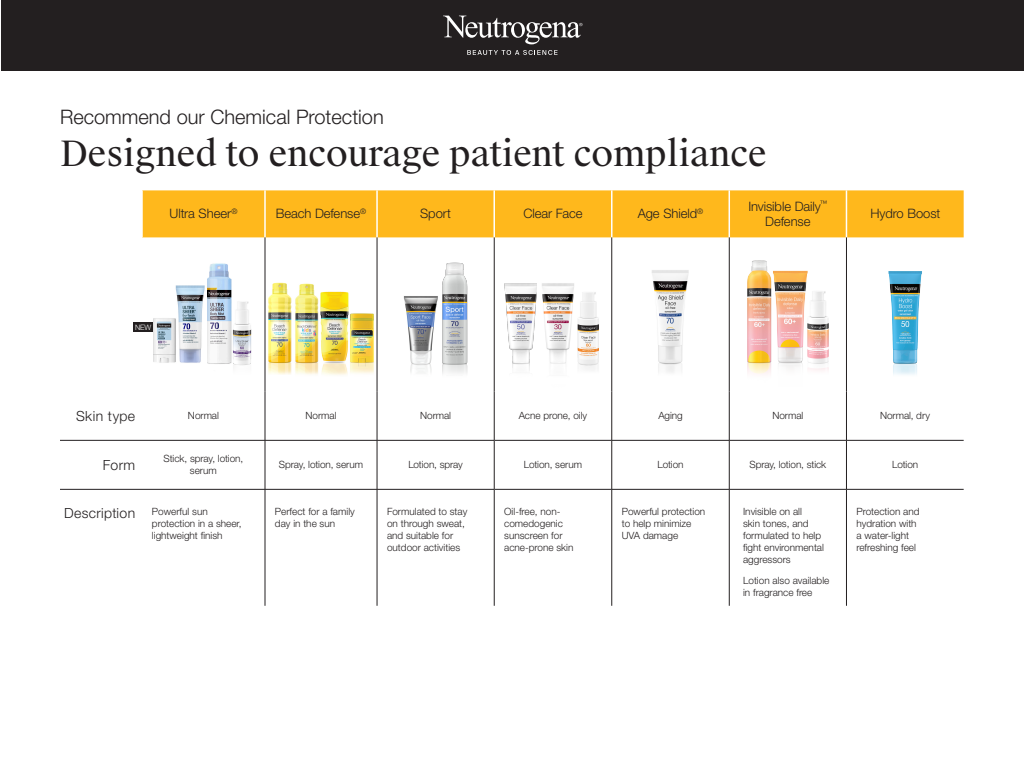
<style>
.page{position:relative;width:1024px;height:768px;background:#fff}
.page>*{position:absolute;margin:0;border:0;box-sizing:border-box;transform-origin:0 0}
.t1{font:35px "Suisse Works";color:#231f20}
.NEW_Eyebrow{font:300 20px "Helvetica Neue LT Std";color:#231f20}
.Default_Grid_Cell{font:300 14px "Helvetica Neue LT Std";letter-spacing:.025em;color:#231f20}
.Column_Header{font:300 13px/15.6px "Helvetica Neue LT Std";letter-spacing:-.005em;color:#231f20;text-align:center}
.Default_Grid_Cell-2{font:300 10px/12px "Helvetica Neue LT Std";color:#231f20}
.SUBHEAD{font:300 7.45px "Helvetica Neue LT Std";color:#fff}
</style>
<div class="page">
<div style="left:1px;top:0;width:1023px;height:70px;background:#231f20"></div>
<svg style="left:467px;top:50px;width:90px;height:5px"></svg>
<svg style="left:443px;top:16px;width:140px;height:28px"></svg>
<div style="left:133px;top:322px;width:21px;height:10px;background:#231f20"></div>
<div style="left:143px;top:190px;width:821px;height:47px;background:#ffb81c"></div>
<hr style="left:264px;top:190px;width:2px;height:47px;background:#fff">
<hr style="left:376px;top:190px;width:2px;height:47px;background:#fff">
<hr style="left:493px;top:190px;width:2px;height:47px;background:#fff">
<hr style="left:611px;top:190px;width:2px;height:47px;background:#fff">
<hr style="left:729px;top:190px;width:1px;height:47px;background:#fff">
<hr style="left:846px;top:190px;width:1px;height:47px;background:#fff">
<hr style="left:265px;top:391px;width:1px;height:49px;background:#231f20">
<hr style="left:377px;top:391px;width:1px;height:49px;background:#231f20">
<hr style="left:494px;top:391px;width:1px;height:49px;background:#231f20">
<hr style="left:612px;top:391px;width:1px;height:49px;background:#231f20">
<hr style="left:729px;top:391px;width:1px;height:49px;background:#231f20">
<hr style="left:846px;top:391px;width:1px;height:49px;background:#231f20">
<hr style="left:265px;top:440px;width:1px;height:49px;background:#231f20">
<hr style="left:377px;top:440px;width:1px;height:49px;background:#231f20">
<hr style="left:494px;top:440px;width:1px;height:49px;background:#231f20">
<hr style="left:612px;top:440px;width:1px;height:49px;background:#231f20">
<hr style="left:729px;top:440px;width:1px;height:49px;background:#231f20">
<hr style="left:846px;top:440px;width:1px;height:49px;background:#231f20">
<hr style="left:265px;top:489px;width:1px;height:117px;background:#231f20">
<hr style="left:377px;top:489px;width:1px;height:117px;background:#231f20">
<hr style="left:494px;top:489px;width:1px;height:117px;background:#231f20">
<hr style="left:612px;top:489px;width:1px;height:117px;background:#231f20">
<hr style="left:729px;top:489px;width:1px;height:117px;background:#231f20">
<hr style="left:846px;top:489px;width:1px;height:117px;background:#231f20">
<hr style="left:265px;top:237px;width:1px;height:154px;background:#231f20">
<hr style="left:377px;top:237px;width:1px;height:154px;background:#231f20">
<hr style="left:494px;top:237px;width:1px;height:154px;background:#231f20">
<hr style="left:612px;top:237px;width:1px;height:154px;background:#231f20">
<hr style="left:729px;top:237px;width:1px;height:154px;background:#231f20">
<hr style="left:846px;top:237px;width:1px;height:154px;background:#231f20">
<hr style="left:60px;top:440px;width:82px;height:1px;background:#231f20">
<hr style="left:142px;top:440px;width:123px;height:1px;background:#231f20">
<hr style="left:265px;top:440px;width:112px;height:1px;background:#231f20">
<hr style="left:377px;top:440px;width:117px;height:1px;background:#231f20">
<hr style="left:60px;top:489px;width:82px;height:1px;background:#231f20">
<hr style="left:142px;top:489px;width:123px;height:1px;background:#231f20">
<hr style="left:265px;top:489px;width:112px;height:1px;background:#231f20">
<hr style="left:377px;top:489px;width:117px;height:1px;background:#231f20">
<hr style="left:494px;top:440px;width:118px;height:1px;background:#231f20">
<hr style="left:612px;top:440px;width:117px;height:1px;background:#231f20">
<hr style="left:729px;top:440px;width:117px;height:1px;background:#231f20">
<hr style="left:846px;top:440px;width:118px;height:1px;background:#231f20">
<hr style="left:494px;top:489px;width:118px;height:1px;background:#231f20">
<hr style="left:612px;top:489px;width:117px;height:1px;background:#231f20">
<hr style="left:729px;top:489px;width:117px;height:1px;background:#231f20">
<hr style="left:846px;top:489px;width:118px;height:1px;background:#231f20">
<img style="left:175px;top:263px;width:57px;height:101px">
<img style="left:230px;top:300px;width:22px;height:65px">
<img style="left:153px;top:315px;width:24px;height:49px">
<img style="left:268px;top:282px;width:24px;height:92px">
<img style="left:320px;top:291px;width:29px;height:84px">
<img style="left:295px;top:283px;width:24px;height:92px">
<img style="left:350px;top:313px;width:24px;height:61px">
<img style="left:403px;top:296px;width:35px;height:77px">
<img style="left:442px;top:262px;width:26px;height:112px">
<img style="left:504px;top:283px;width:33px;height:87px">
<img style="left:542px;top:283px;width:36px;height:81px">
<img style="left:578px;top:292px;width:21px;height:77px">
<img style="left:652px;top:270px;width:37px;height:103px">
<img style="left:810px;top:291px;width:19px;height:79px">
<img style="left:775px;top:270px;width:35px;height:99px">
<img style="left:747px;top:260px;width:28px;height:114px">
<img style="left:888px;top:271px;width:34px;height:104px">
<p class="NEW_Eyebrow" style="left:60px;top:105px;width:325px">Recommend our Chemical Protection</p>
<p class="t1" style="left:60px;top:132px;width:708px">Designed to encourage patient compliance</p>
<p class="Column_Header" style="left:170px;top:206px;width:69px">Ultra Sheer<sup>®</sup></p>
<p class="Column_Header" style="left:276px;top:206px;width:92px">Beach Defense<sup>®</sup></p>
<p class="Column_Header" style="left:420px;top:206px;width:32px">Sport</p>
<p class="Column_Header" style="left:523px;top:206px;width:61px">Clear Face</p>
<p class="Column_Header" style="left:638px;top:206px;width:67px">Age Shield<sup>®</sup></p>
<p class="Column_Header" style="left:748px;top:198px;width:81px">Invisible Daily<sup>™<br></sup>Defense</p>
<p class="Column_Header" style="left:871px;top:206px;width:71px">Hydro Boost</p>
<p class="SUBHEAD" style="left:135px;top:323px;width:18px">NEW</p>
<p class="Default_Grid_Cell" style="left:76px;top:407px;width:61px">Skin type</p>
<p class="Default_Grid_Cell-2" style="left:188px;top:410px;width:33px">Normal</p>
<p class="Default_Grid_Cell-2" style="left:306px;top:410px;width:33px">Normal</p>
<p class="Default_Grid_Cell-2" style="left:420px;top:410px;width:33px">Normal</p>
<p class="Default_Grid_Cell-2" style="left:519px;top:410px;width:70px">Acne prone, oily</p>
<p class="Default_Grid_Cell-2" style="left:658px;top:410px;width:26px">Aging</p>
<p class="Default_Grid_Cell-2" style="left:772px;top:410px;width:33px">Normal</p>
<p class="Default_Grid_Cell-2" style="left:880px;top:410px;width:52px">Normal, dry</p>
<p class="Default_Grid_Cell" style="left:103px;top:456px;width:34px">Form</p>
<p class="Default_Grid_Cell-2" style="left:164px;top:453px;width:81px;text-align:center">Stick, spray, lotion, serum</p>
<p class="Default_Grid_Cell-2" style="left:279px;top:459px;width:86px">Spray, lotion, serum</p>
<p class="Default_Grid_Cell-2" style="left:408px;top:459px;width:56px">Lotion, spray</p>
<p class="Default_Grid_Cell-2" style="left:524px;top:459px;width:60px">Lotion, serum</p>
<p class="Default_Grid_Cell-2" style="left:657px;top:459px;width:28px">Lotion</p>
<p class="Default_Grid_Cell-2" style="left:749px;top:459px;width:78px">Spray, lotion, stick</p>
<p class="Default_Grid_Cell-2" style="left:892px;top:459px;width:28px">Lotion</p>
<p class="Default_Grid_Cell" style="left:64px;top:504px;width:73px">Description</p>
<p class="Default_Grid_Cell-2" style="left:152px;top:505px;width:91px">Powerful sun protection in a sheer, lightweight finish</p>
<p class="Default_Grid_Cell-2" style="left:275px;top:505px;width:81px">Perfect for a family day in the sun</p>
<p class="Default_Grid_Cell-2" style="left:387px;top:505px;width:82px">Formulated to stay on through sweat, and suitable for outdoor activities</p>
<p class="Default_Grid_Cell-2" style="left:504px;top:505px;width:71px">Oil-free, non&shy;comedogenic sunscreen for acne-prone skin</p>
<p class="Default_Grid_Cell-2" style="left:622px;top:505px;width:85px">Powerful protection to help minimize<br>UVA damage</p>
<p class="Default_Grid_Cell-2" style="left:743px;top:505px;width:82px">Invisible on all<br>skin tones, and formulated to help fight environmental aggressors</p>
<p class="Default_Grid_Cell-2" style="left:743px;top:574px;width:88px">Lotion also available in fragrance free</p>
<p class="Default_Grid_Cell-2" style="left:856px;top:505px;width:64px">Protection and hydration with a water-light refreshing feel</p>
</div>
